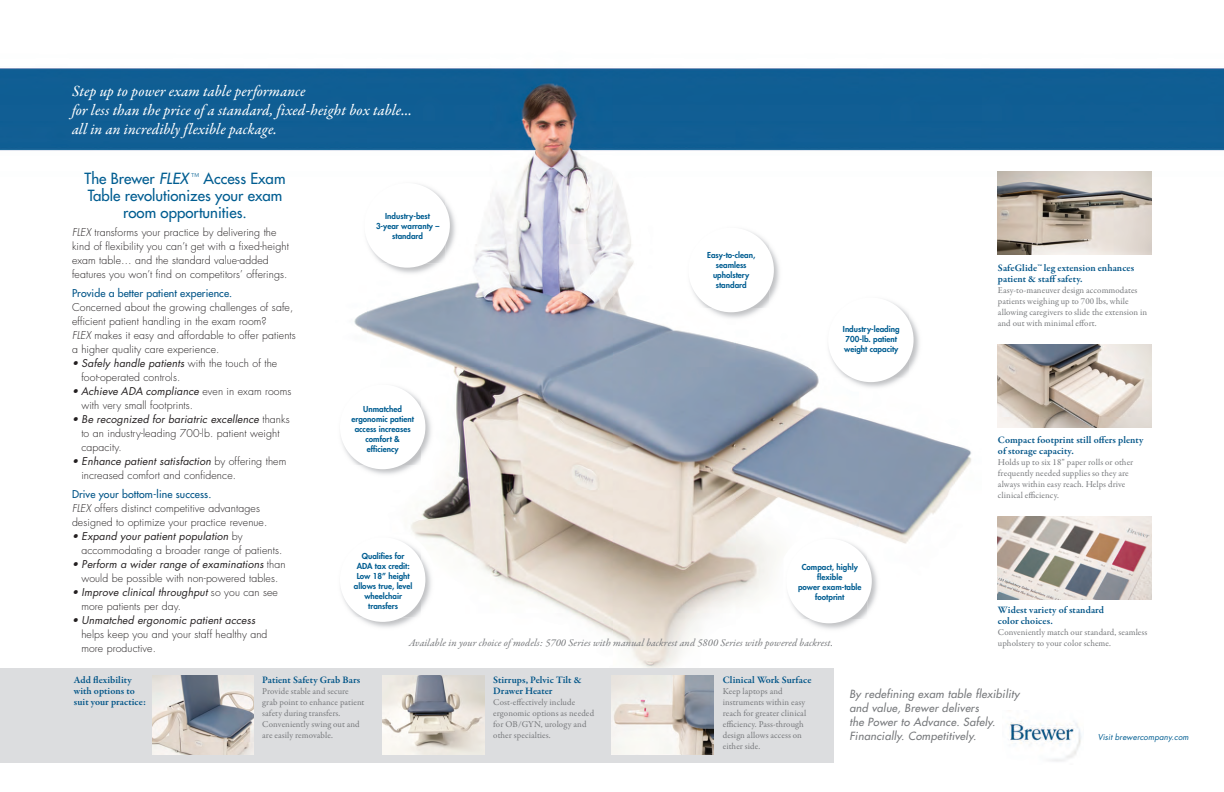
<style>
.page{position:relative;width:1224px;height:792px;background:#fff}
.page>*{position:absolute;margin:0;border:0;box-sizing:border-box;transform-origin:0 0}
.t1{font:15.7px/19px "Garamond Premr Pro Med It";letter-spacing:.01em;color:#fff}
.t2{font:15px/17px "Futura";color:#005d91;text-align:center}
.t3{font:italic 11px/14px "Futura";letter-spacing:.025em;color:#76787b}
.t4{font:300 10.5px/14px "Futura";letter-spacing:.01em;color:#231f20}
.t5{font:italic 10.5px "Garamond Premr Pro";letter-spacing:.01em;color:#76787b}
.t6{font:10.5px "Futura";letter-spacing:.01em;color:#005487}
.t7{font:italic 10.5px "Futura";letter-spacing:.01em;color:#231f20}
.t8{font:600 10px/11px "Garamond Premr Pro";letter-spacing:.01em;color:#005487}
.t9{font:9px/11px "Garamond Premr Pro";letter-spacing:.01em;color:#76787b}
.t10{font:800 8px/10px "Futura";color:#005d91;text-align:center}
.t11{font:italic 8px "Futura";letter-spacing:.01em;color:#005d91}
.s1{font-style:italic}
.s2{font-weight:400;font-style:italic}
.s3{font-weight:400;color:#005487}
.s4{font-size:11px}
</style>
<div class="page">
<img style="left:0;top:68px;width:1224px;height:695px">
<div style="left:0;top:668px;width:834px;height:94px;background:#dcdddf"></div>
<img style="left:1002px;top:710px;width:82px;height:53px">
<img style="left:337px;top:534px;width:84px;height:84px">
<img style="left:421px;top:543px;width:14px;height:76px">
<img style="left:345px;top:617px;width:76px;height:14px">
<div style="left:340px;top:537px;width:85px;height:85px;background:#fff;border-radius:50%"></div>
<img style="left:337px;top:382px;width:84px;height:83px">
<img style="left:421px;top:391px;width:14px;height:76px">
<img style="left:345px;top:465px;width:76px;height:14px">
<div style="left:340px;top:385px;width:85px;height:84px;background:#fff;border-radius:50%"></div>
<img style="left:361px;top:180px;width:85px;height:83px">
<img style="left:445px;top:189px;width:14px;height:76px">
<img style="left:369px;top:263px;width:77px;height:14px">
<div style="left:364px;top:183px;width:86px;height:85px;background:#fff;border-radius:50%"></div>
<img style="left:825px;top:295px;width:84px;height:83px">
<img style="left:909px;top:304px;width:14px;height:76px">
<img style="left:833px;top:378px;width:76px;height:14px">
<div style="left:828px;top:298px;width:86px;height:84px;background:#fff;border-radius:50%"></div>
<img style="left:685px;top:225px;width:85px;height:83px">
<img style="left:769px;top:234px;width:14px;height:76px">
<img style="left:693px;top:308px;width:77px;height:14px">
<div style="left:688px;top:228px;width:86px;height:84px;background:#fff;border-radius:50%"></div>
<img style="left:783px;top:536px;width:85px;height:83px">
<img style="left:867px;top:545px;width:14px;height:76px">
<img style="left:791px;top:619px;width:77px;height:14px">
<div style="left:786px;top:539px;width:86px;height:84px;background:#fff;border-radius:50%"></div>
<img style="left:152px;top:675px;width:102px;height:79px">
<img style="left:383px;top:675px;width:101px;height:79px">
<img style="left:612px;top:675px;width:101px;height:79px">
<img style="left:998px;top:171px;width:154px;height:84px">
<img style="left:998px;top:344px;width:154px;height:84px">
<img style="left:998px;top:516px;width:154px;height:84px">
<h1 class="t1" style="left:72px;top:82px;width:341px">Step up to power exam table performance<br>for less than the price of a standard, fixed-height box table… all in an incredibly flexible package.</h1>
<h2 class="t2" style="left:85px;top:170px;width:202px">The Brewer <span class="s1">FLEX</span> <sup>™</sup> Access Exam<br>Table revolutionizes your exam room opportunities.</h2>
<p class="t4" style="left:72px;top:225px;width:218px"><span class="s1">FLEX</span> transforms your practice by delivering the kind of flexibility you can’t get with a fixed-height exam table… and the standard value-added features you won’t find on competitors’ offerings.</p>
<p class="t6" style="left:72px;top:286px;width:162px">Provide a better patient experience.</p>
<p class="t4" style="left:72px;top:300px;width:225px">Concerned about the growing challenges of safe, efficient patient handling in the exam room?<br><span class="s1">FLEX</span> makes it easy and affordable to offer patients a higher quality care experience.</p>
<p class="t4" style="left:81px;top:356px;width:197px;text-indent:-9px"><span class="s2">• Safely handle patients</span> with the touch of the foot-operated controls.</p>
<p class="t4" style="left:81px;top:384px;width:212px;text-indent:-9px"><span class="s2">• Achieve ADA compliance</span> even in exam rooms with very small footprints.</p>
<p class="t4" style="left:81px;top:412px;width:210px;text-indent:-9px"><span class="s2">• Be recognized for bariatric excellence</span> thanks to an industry-leading 700-lb. patient weight capacity.</p>
<p class="t4" style="left:81px;top:454px;width:207px;text-indent:-9px"><span class="s2">• Enhance patient satisfaction</span> by offering them increased comfort and confidence.</p>
<p class="t4" style="left:72px;top:487px;width:197px"><span class="s3">Drive your bottom-line success.<br></span><span class="s1">FLEX</span> offers distinct competitive advantages designed to optimize your practice revenue.</p>
<p class="t4" style="left:81px;top:529px;width:202px;text-indent:-9px"><span class="s2">• Expand your patient population</span> by accommodating a broader range of patients.</p>
<p class="t4" style="left:72px;top:557px;width:215px;text-align:center"><span class="s2">• Perform a wider range of examinations</span> than would be possible with non-powered tables.</p>
<p class="t4" style="left:81px;top:585px;width:198px;text-indent:-9px"><span class="s2">• Improve clinical throughput</span> so you can see more patients per day.</p>
<p class="t7" style="left:72px;top:613px;width:185px">• Unmatched ergonomic patient access</p>
<p class="t4" style="left:81px;top:627px;width:188px">helps keep you and your staff healthy and more productive.</p>
<p class="t10" style="left:376px;top:211px;width:65px">Industry-best<br>3-year warranty – standard</p>
<p class="t10" style="left:351px;top:404px;width:64px">Unmatched ergonomic patient access increases comfort &amp; efficiency</p>
<p class="t10" style="left:707px;top:250px;width:50px">Easy-to-clean, seamless upholstery standard</p>
<p class="t10" style="left:843px;top:324px;width:58px;text-align:left">Industry-leading<br>700-lb. patient weight capacity</p>
<p class="t8" style="left:998px;top:263px;width:138px">SafeGlide<span class="s4">™</span> leg extension enhances patient &amp; staff safety.</p>
<p class="t9" style="left:998px;top:285px;width:151px">Easy-to-maneuver design accommodates patients weighing up to 700 lbs, while allowing caregivers to slide the extension in and out with minimal effort.</p>
<p class="t8" style="left:998px;top:434px;width:147px">Compact footprint still offers plenty of storage capacity.</p>
<p class="t9" style="left:998px;top:457px;width:137px">Holds up to six 18” paper rolls or other frequently needed supplies so they are always within easy reach. Helps drive clinical efficiency.</p>
<p class="t10" style="left:354px;top:551px;width:60px">Qualifies for<br>ADA tax credit:<br>Low 18” height allows true, level wheelchair transfers</p>
<p class="t10" style="left:798px;top:562px;width:65px">Compact, highly flexible<br>power exam-table footprint</p>
<p class="t8" style="left:998px;top:605px;width:108px">Widest variety of standard color choices.</p>
<p class="t9" style="left:998px;top:627px;width:151px">Conveniently match our standard, seamless</p>
<p class="t5" style="left:409px;top:636px;width:426px">Available in your choice of models: 5700 Series with manual backrest and 5800 Series with powered backrest.</p>
<p class="t9" style="left:998px;top:638px;width:115px">upholstery to your color scheme.</p>
<p class="t8" style="left:74px;top:675px;width:74px">Add flexibility with options to suit your practice:</p>
<p class="t8" style="left:262px;top:674px;width:99px">Patient Safety Grab Bars</p>
<p class="t9" style="left:262px;top:685px;width:104px">Provide stable and secure grab point to enhance patient safety during transfers.<br>Conveniently swing out and are easily removable.</p>
<p class="t8" style="left:493px;top:674px;width:90px">Stirrups, Pelvic Tilt &amp;<br>Drawer Heater</p>
<p class="t9" style="left:493px;top:696px;width:102px">Cost-effectively include ergonomic options as needed for OB/GYN, urology and other specialties.</p>
<p class="t8" style="left:723px;top:674px;width:90px">Clinical Work Surface</p>
<p class="t9" style="left:723px;top:685px;width:85px">Keep laptops and instruments within easy reach for greater clinical efficiency. Pass-through design allows access on either side.</p>
<p class="t3" style="left:849px;top:687px;width:171px">By redefining exam table flexibility and value, Brewer delivers<br>the Power to Advance. Safely.<br>Financially. Competitively.</p>
<p class="t11" style="left:1098px;top:731px;width:92px">Visit brewercompany.com</p>
</div>
